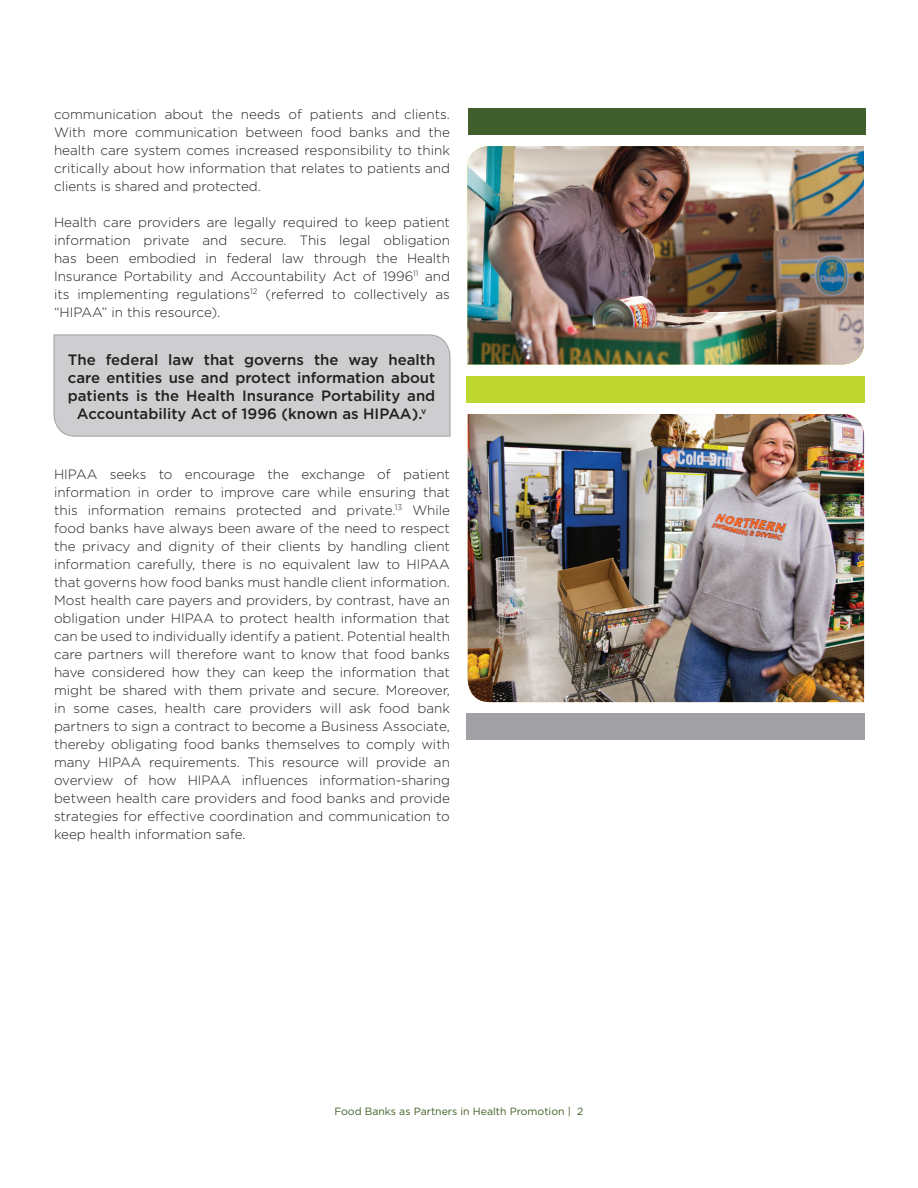
<style>
.page{position:relative;width:918px;height:1188px;background:#fff}
.page>*{position:absolute;margin:0;border:0;box-sizing:border-box;transform-origin:0 0}
.t1{font:500 15px/18px "Gotham";color:#231f20;text-align:center}
.t2{font:300 13.5px/18px "Gotham";color:#231f20;text-align:justify}
.t3{font:10.5px "Gotham";color:#425f26}
</style>
<div class="page">
<div style="left:53px;top:334px;width:398px;height:103px;background:#ceced0"></div>
<img style="left:467px;top:146px;width:397px;height:218px">
<img style="left:468px;top:414px;width:396px;height:288px">
<div style="left:468px;top:108px;width:398px;height:27px;background:#415f2c"></div>
<div style="left:467px;top:376px;width:398px;height:27px;background:#bed630"></div>
<div style="left:467px;top:713px;width:398px;height:27px;background:#a1a1a5"></div>
<p class="t2" style="left:54px;top:105px;width:398px">communication about the needs of patients and clients.<br>With more communication between food banks and the health care system comes increased responsibility to think critically about how information that relates to patients and clients is shared and protected.</p>
<p class="t2" style="left:54px;top:213px;width:398px">Health care providers are legally required to keep patient information private and secure. This legal obligation has been embodied in federal law through the Health Insurance Portability and Accountability Act of 1996<sup>11</sup> and its implementing regulations<sup>12</sup> (referred to collectively as “HIPAA” in this resource).</p>
<p class="t1" style="left:68px;top:350px;width:369px">The federal law that governs the way health care entities use and protect information about patients is the Health Insurance Portability and Accountability Act of 1996 (known as HIPAA).<sup>v</sup></p>
<p class="t2" style="left:54px;top:465px;width:398px">HIPAA seeks to encourage the exchange of patient information in order to improve care while ensuring that this information remains protected and private.<sup>13</sup> While food banks have always been aware of the need to respect the privacy and dignity of their clients by handling client information carefully, there is no equivalent law to HIPAA that governs how food banks must handle client information.<br>Most health care payers and providers, by contrast, have an obligation under HIPAA to protect health information that can be used to individually identify a patient. Potential health care partners will therefore want to know that food banks have considered how they can keep the information that might be shared with them private and secure. Moreover, in some cases, health care providers will ask food bank partners to sign a contract to become a Business Associate, thereby obligating food banks themselves to comply with many HIPAA requirements. This resource will provide an overview of how HIPAA influences information-sharing between health care providers and food banks and provide strategies for effective coordination and communication to keep health information safe.</p>
<p class="t3" style="left:334px;top:1105px;width:251px">Food Banks as Partners in Health Promotion | 2</p>
</div>
